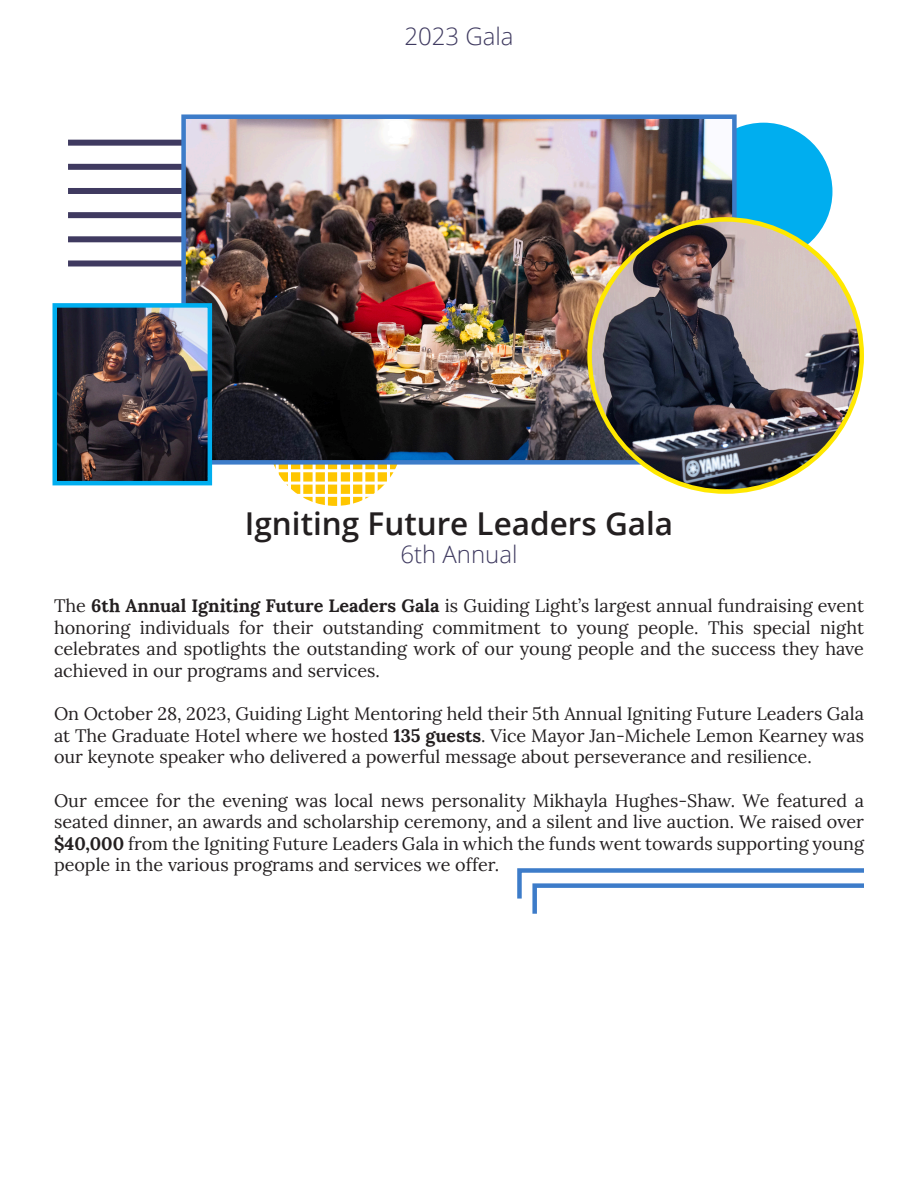
<style>
.page{position:relative;width:918px;height:1188px;background:#fff}
.page>*{position:absolute;margin:0;border:0;box-sizing:border-box;transform-origin:0 0}
.t1{font:600 31.5px "Open Sans";color:#231f20}
.t2{font:300 24px "Open Sans";color:#3f3a60}
.t3{font:18px/21.6px "Lora";color:#231f20;text-align:justify}
.s1{font-weight:700}
</style>
<div class="page">
<div style="left:695px;top:123px;width:137px;height:137px;background:#00aeef;border-radius:50%"></div>
<div style="left:68px;top:140px;width:231px;height:6px;background:#3f3a60"></div>
<div style="left:68px;top:164px;width:231px;height:6px;background:#3f3a60"></div>
<div style="left:68px;top:188px;width:231px;height:6px;background:#3f3a60"></div>
<div style="left:68px;top:212px;width:231px;height:6px;background:#3f3a60"></div>
<div style="left:68px;top:236px;width:231px;height:6px;background:#3f3a60"></div>
<div style="left:68px;top:260px;width:231px;height:6px;background:#3f3a60"></div>
<svg style="left:269px;top:372px;width:133px;height:134px;background:#ffc90e"></svg>
<hr style="left:229px;top:469px;width:213px;height:3px;background:#fff">
<hr style="left:229px;top:482px;width:213px;height:3px;background:#fff">
<hr style="left:229px;top:494px;width:213px;height:3px;background:#fff">
<hr style="left:276px;top:333px;width:3px;height:213px;background:#fff">
<hr style="left:288px;top:333px;width:3px;height:213px;background:#fff">
<hr style="left:300px;top:333px;width:3px;height:213px;background:#fff">
<hr style="left:313px;top:333px;width:3px;height:213px;background:#fff">
<hr style="left:325px;top:333px;width:3px;height:213px;background:#fff">
<hr style="left:337px;top:333px;width:3px;height:213px;background:#fff">
<hr style="left:338px;top:333px;width:3px;height:213px;background:#fff">
<hr style="left:350px;top:333px;width:3px;height:213px;background:#fff">
<hr style="left:362px;top:333px;width:3px;height:213px;background:#fff">
<hr style="left:375px;top:333px;width:3px;height:213px;background:#fff">
<hr style="left:387px;top:333px;width:3px;height:213px;background:#fff">
<svg style="left:517px;top:868px;width:347px;height:46px"></svg>
<img style="left:186px;top:119px;width:546px;height:341px">
<div style="left:181px;top:114px;width:556px;height:351px;border:4px solid #3d7cc9"></div>
<img style="left:590px;top:219px;width:272px;height:273px;border-radius:136px">
<img style="left:57px;top:308px;width:150px;height:172px">
<div style="left:52px;top:303px;width:160px;height:182px;border:4px solid #00aeef"></div>
<p class="t2" style="left:404px;top:20px;width:111px">2023 Gala</p>
<p class="t1" style="left:245px;top:502px;width:430px">Igniting Future Leaders Gala</p>
<p class="t2" style="left:400px;top:538px;width:119px">6th Annual</p>
<p class="t3" style="left:54px;top:594px;width:812px">The <span class="s1">6th Annual Igniting Future Leaders Gala</span> is Guiding Light’s largest annual fundraising event honoring individuals for their outstanding commitment to young people. This special night celebrates and spotlights the outstanding work of our young people and the success they have achieved in our programs and services.</p>
<p class="t3" style="left:54px;top:702px;width:812px">On October 28, 2023, Guiding Light Mentoring held their 5th Annual Igniting Future Leaders Gala at The Graduate Hotel where we hosted <span class="s1">135 guests</span>. Vice Mayor Jan-Michele Lemon Kearney was our keynote speaker who delivered a powerful message about perseverance and resilience.</p>
<p class="t3" style="left:54px;top:788px;width:812px">Our emcee for the evening was local news personality Mikhayla Hughes-Shaw. We featured a seated dinner, an awards and scholarship ceremony, and a silent and live auction. We raised over <span class="s1">$40,000</span> from the Igniting Future Leaders Gala in which the funds went towards supporting young people in the various programs and services we offer.</p>
</div>
